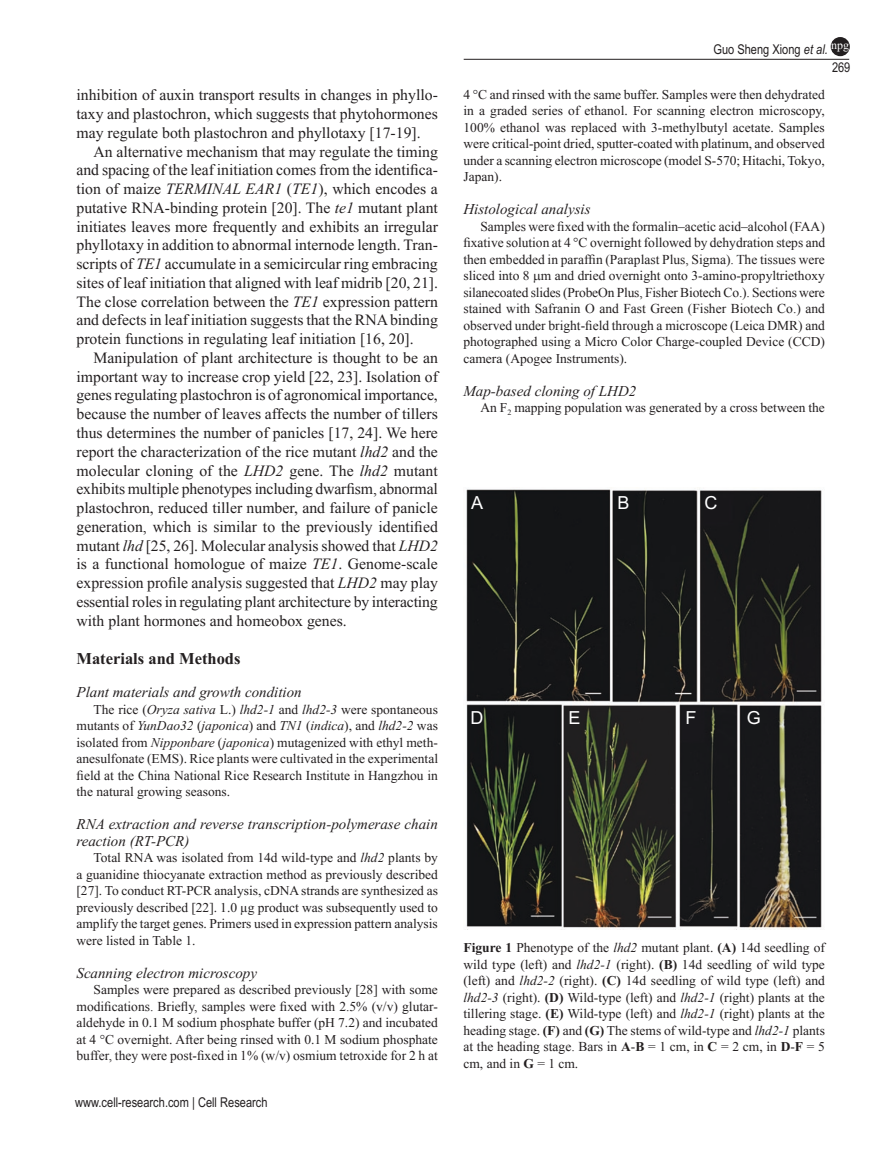
<style>
.page{position:relative;width:893px;height:1170px;background:#fff}
.page>*{position:absolute;margin:0;border:0;box-sizing:border-box;transform-origin:0 0}
.t1{font:18px "Arial";color:#fff}
.t2{font:700 16.5px "Times New Roman";color:#231f20}
.t3{font:15.75px/18.8px "Times New Roman";color:#231f20;text-align:justify}
.t4{font:15.75px "Times New Roman PSMT2";letter-spacing:-.005em;color:#231f20}
.t5{font:italic 15px/16.5px "Times New Roman";color:#231f20}
.t6{font:13.5px/16.5px "Times New Roman";color:#231f20;text-align:justify}
.t7{font:13.5px/16.5px "Times New Roman PSMT2";color:#231f20;text-align:justify}
.t8{font:13.5px "Arial Narrow";color:#231f20}
.t9{font:12px "Times New Roman";color:#fff}
.s1{font-family:"Times New Roman"}
.s2{font-style:italic}
.s3{font-family:"Times New Roman";font-style:italic}
.s4{font-weight:700}
.s5{font-family:"Times New Roman";font-weight:700}
</style>
<div class="page">
<hr style="left:464px;top:59px;width:385px;height:1px;background:#231f20">
<div style="left:831px;top:38px;width:18px;height:17px;background:#231f20;border-radius:50%"></div>
<div style="left:831px;top:37px;width:19px;height:19px;border:2px solid #231f20;border-radius:50%"></div>
<img style="left:466px;top:489px;width:356px;height:440px">
<p class="t3" style="left:76px;top:85px;width:363px">inhibition of auxin transport results in changes in phyllo&shy;taxy and plastochron, which suggests that phytohormones may regulate both plastochron and phyllotaxy [17-19].</p>
<p class="t3" style="left:94px;top:142px;width:346px">An alternative mechanism that may regulate the timing</p>
<p class="t4" style="left:76px;top:159px;width:363px">and spacing of the leaf initiation comes from the identifica<span class="s1">-</span></p>
<p class="t3" style="left:76px;top:179px;width:363px">tion of maize <span class="s2">TERMINAL EAR1</span> (<span class="s2">TE1</span>), which encodes a putative RNA-binding protein [20]. The <span class="s2">te1</span> mutant plant initiates leaves more frequently and exhibits an irregular phyllotaxy in addition to abnormal internode length. Tran&shy;scripts of <span class="s2">TE1</span> accumulate in a semicircular ring embracing sites of leaf initiation that aligned with leaf midrib [20, 21].<br>The close correlation between the <span class="s2">TE1</span> expression pattern and defects in leaf initiation suggests that the RNA binding protein functions in regulating leaf initiation [16, 20].</p>
<p class="t3" style="left:76px;top:348px;width:363px;text-indent:17px">Manipulation of plant architecture is thought to be an important way to increase crop yield [22, 23]. Isolation of genes regulating plastochron is of agronomical importance, because the number of leaves affects the number of tillers thus determines the number of panicles [17, 24]. We here report the characterization of the rice mutant <span class="s2">lhd2</span> and the molecular cloning of the <span class="s2">LHD2</span> gene. The <span class="s2">lhd2</span> mutant</p>
<p class="t4" style="left:76px;top:478px;width:363px">exhibits multiple phenotypes including dwarfism, abnormal</p>
<p class="t3" style="left:76px;top:498px;width:363px">plastochron, reduced tiller number, and failure of panicle</p>
<p class="t4" style="left:76px;top:516px;width:363px">generation, which is similar to the previously identified</p>
<p class="t3" style="left:76px;top:535px;width:363px">mutant <span class="s2">lhd</span> [25, 26]. Molecular analysis showed that <span class="s2">LHD2 </span>is a functional homologue of maize <span class="s2">TE1</span>. Genome-scale</p>
<p class="t4" style="left:76px;top:572px;width:363px">expression profile analysis suggested that <span class="s3">LHD2</span> <span class="s1">may play</span></p>
<p class="t3" style="left:76px;top:592px;width:363px">essential roles in regulating plant architecture by interacting with plant hormones and homeobox genes.</p>
<p class="t2" style="left:76px;top:646px;width:166px">Materials and Methods</p>
<p class="t5" style="left:76px;top:683px;width:227px">Plant materials and growth condition</p>
<p class="t6" style="left:76px;top:700px;width:363px;text-indent:17px">The rice (<span class="s2">Oryza sativa</span> L.) <span class="s2">lhd2-1</span> and <span class="s2">lhd2-3</span> were spontaneous mutants of <span class="s2">YunDao32</span> (<span class="s2">japonica</span>) and <span class="s2">TN1</span> (<span class="s2">indica</span>), and <span class="s2">lhd2-2</span> was isolated from <span class="s2">Nipponbare</span> (<span class="s2">japonica</span>) mutagenized with ethyl meth&shy;anesulfonate (EMS). Rice plants were cultivated in the experimental</p>
<p class="t7" style="left:76px;top:766px;width:363px">field at the China National Rice Research Institute in Hangzhou in</p>
<p class="t6" style="left:76px;top:783px;width:155px">the natural growing seasons.</p>
<p class="t5" style="left:76px;top:815px;width:363px">RNA extraction and reverse transcription-polymerase chain reaction (RT-PCR)</p>
<p class="t6" style="left:76px;top:849px;width:363px;text-indent:17px">Total RNA was isolated from 14d wild-type and <span class="s2">lhd2</span> plants by a guanidine thiocyanate extraction method as previously described [27]. To conduct RT-PCR analysis, cDNA strands are synthesized as previously described [22]. 1.0 µg product was subsequently used to amplify the target genes. Primers used in expression pattern analysis were listed in Table 1.</p>
<p class="t5" style="left:76px;top:964px;width:182px">Scanning electron microscopy</p>
<p class="t6" style="left:94px;top:981px;width:346px">Samples were prepared as described previously [28] with some</p>
<p class="t7" style="left:76px;top:997px;width:363px">modifications. Briefly, samples were fixed with 2.5% (v/v) glutar<span class="s1">-</span></p>
<p class="t6" style="left:76px;top:1014px;width:363px">aldehyde in 0.1 M sodium phosphate buffer (pH 7.2) and incubated at 4 °C overnight. After being rinsed with 0.1 M sodium phosphate</p>
<p class="t7" style="left:76px;top:1047px;width:363px">buffer, they were post-fixed in 1% (w/v) osmium tetroxide for 2 h at</p>
<p class="t8" style="left:75px;top:1092px;width:194px">www.cell-research.com | Cell Research</p>
<p class="t9" style="left:831px;top:37px;width:19px">npg</p>
<p class="t8" style="left:713px;top:40px;width:116px">Guo Sheng Xiong <span class="s2">et al.</span></p>
<p class="t8" style="left:832px;top:57px;width:20px">269</p>
<p class="t6" style="left:463px;top:86px;width:363px">4 °C and rinsed with the same buffer. Samples were then dehydrated in a graded series of ethanol. For scanning electron microscopy, 100% ethanol was replaced with 3-methylbutyl acetate. Samples were critical-point dried, sputter-coated with platinum, and observed under a scanning electron microscope (model S-570; Hitachi, Tokyo, Japan).</p>
<p class="t5" style="left:463px;top:201px;width:129px">Histological analysis</p>
<p class="t7" style="left:463px;top:218px;width:363px;text-indent:17px">Samples were fixed with the formalin–acetic acid–alcohol (FAA) fixative solution at 4 °C overnight followed by dehydration steps and then embedded in paraffin (Paraplast Plus, Sigma). The tissues were</p>
<p class="t6" style="left:463px;top:267px;width:363px">sliced into 8 m and dried overnight onto 3-amino-propyltriethoxy</p>
<p class="t7" style="left:463px;top:284px;width:363px">silanecoated slides (ProbeOn Plus, Fisher Biotech Co.). Sections were stained with Safranin O and Fast Green (Fisher Biotech Co.) and observed under bright-field through a microscope (Leica DMR) and</p>
<p class="t6" style="left:463px;top:333px;width:363px">photographed using a Micro Color Charge-coupled Device (CCD) camera (Apogee Instruments).</p>
<p class="t5" style="left:463px;top:382px;width:174px">Map-based cloning of LHD2</p>
<p class="t6" style="left:480px;top:399px;width:346px">An F<sub>2</sub> mapping population was generated by a cross between the</p>
<h1 class="t1" style="left:471px;top:491px;width:14px">A</h1>
<h1 class="t1" style="left:617px;top:491px;width:14px">B</h1>
<h1 class="t1" style="left:704px;top:491px;width:14px">C</h1>
<h1 class="t1" style="left:470px;top:705px;width:14px">D</h1>
<h1 class="t1" style="left:569px;top:705px;width:14px">E</h1>
<h1 class="t1" style="left:686px;top:705px;width:12px">F</h1>
<h1 class="t1" style="left:747px;top:705px;width:16px">G</h1>
<p class="t6" style="left:463px;top:939px;width:363px"><span class="s4">Figure 1</span> Phenotype of the <span class="s2">lhd2</span> mutant plant. <span class="s4">(A)</span> 14d seedling of wild type (left) and <span class="s2">lhd2-1</span> (right). <span class="s4">(B)</span> 14d seedling of wild type (left) and <span class="s2">lhd2-2</span> (right). <span class="s4">(C)</span> 14d seedling of wild type (left) and <span class="s2">lhd2-3</span> (right). <span class="s4">(D)</span> Wild-type (left) and <span class="s2">lhd2-1</span> (right) plants at the tillering stage. <span class="s4">(E)</span> Wild-type (left) and <span class="s2">lhd2-1</span> (right) plants at the heading stage. <span class="s4">(F)</span> and <span class="s4">(G)</span> The stems of wild-type and <span class="s2">lhd2-1</span> plants</p>
<p class="t7" style="left:463px;top:1038px;width:363px">at the heading stage. Bars in <span class="s5">A</span><span class="s1">-</span><span class="s5">B</span> <span class="s1">= 1 cm, in</span> <span class="s5">C</span> <span class="s1">= 2 cm, in</span> <span class="s5">D</span><span class="s1">-</span><span class="s5">F</span> <span class="s1">= 5</span></p>
<p class="t6" style="left:463px;top:1054px;width:116px">cm, and in <span class="s4">G</span> = 1 cm.</p>
</div>
